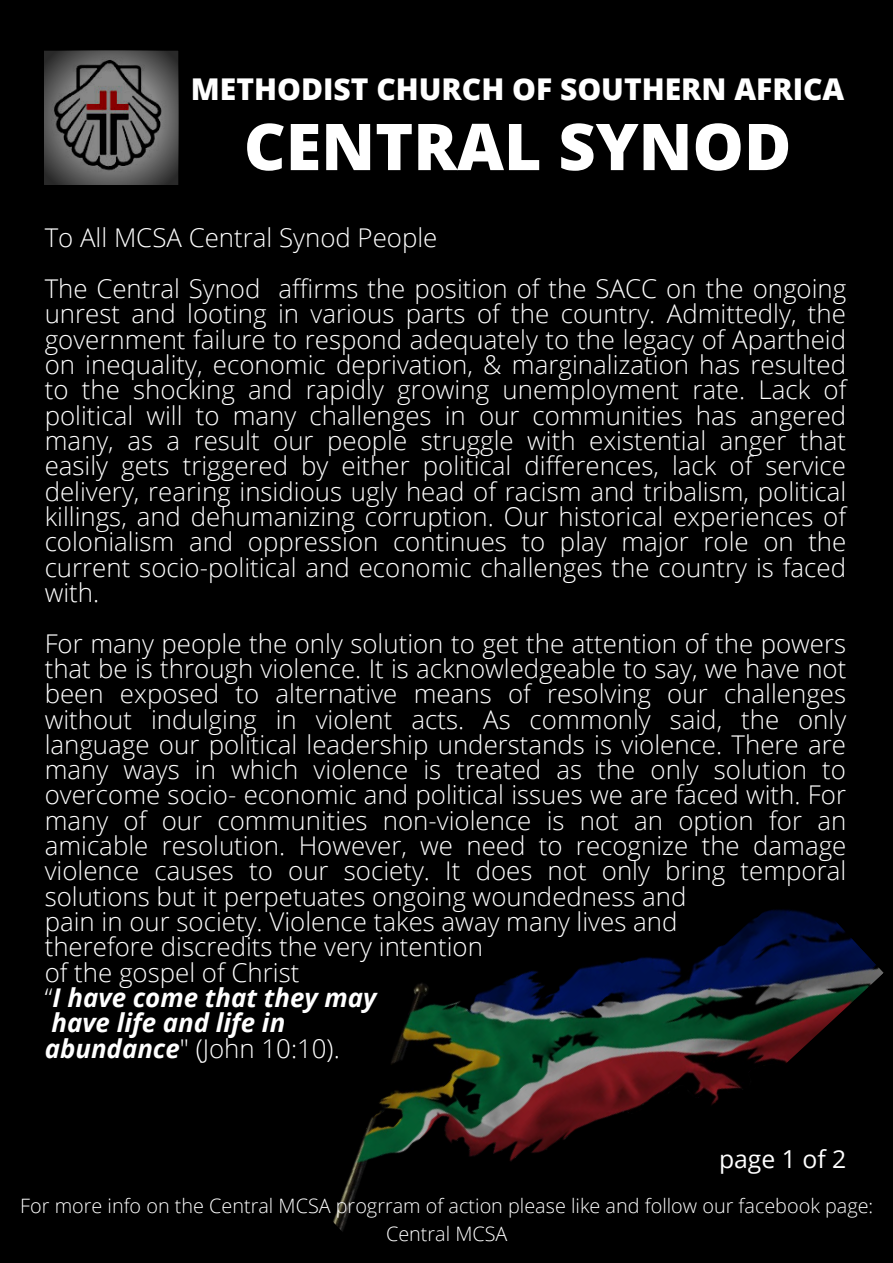
<style>
.page{position:relative;width:893px;height:1263px;background:#000}
.page>*{position:absolute;margin:0;border:0;box-sizing:border-box;transform-origin:0 0}
.t1{font:800 64.57px "Open Sans";color:#fff}
.t2{font:800 30px "Open Sans";color:#fff}
.t3{font:300 25.88px/25.3px "Open Sans";color:#fff;text-align:justify}
.t4{font:italic 700 25.88px "Open Sans";color:#fff}
.t5{font:24.75px "Open Sans";color:#fff}
.t6{font:300 19.8px/27.7px "Open Sans";color:#fff;text-align:center}
.s1{font-weight:300;font-style:normal}
.s2{font-weight:700;font-style:italic}
</style>
<div class="page">
<img style="left:244px;top:736px;width:639px;height:527px">
<svg style="left:44px;top:51px;width:134px;height:134px;background:#595656"></svg>
<p class="t2" style="left:191px;top:68px;width:655px">METHODIST CHURCH OF SOUTHERN AFRICA</p>
<p class="t1" style="left:244px;top:101px;width:549px">CENTRAL SYNOD</p>
<p class="t3" style="left:45px;top:225px;width:394px">To All MCSA Central Synod People</p>
<p class="t3" style="left:45px;top:275px;width:803px">The Central Synod affirms the position of the SACC on the ongoing unrest and looting in various parts of the country. Admittedly, the government failure to respond adequately to the legacy of Apartheid on inequality, economic deprivation, &amp; marginalization has resulted to the shocking and rapidly growing unemployment rate. Lack of political will to many challenges in our communities has angered many, as a result our people struggle with existential anger that easily gets triggered by either political differences, lack of service delivery, rearing insidious ugly head of racism and tribalism, political killings, and dehumanizing corruption. Our historical experiences of colonialism and oppression continues to play major role on the current socio-political and economic challenges the country is faced with.</p>
<p class="t3" style="left:45px;top:630px;width:803px">For many people the only solution to get the attention of the powers that be is through violence. It is acknowledgeable to say, we have not been exposed to alternative means of resolving our challenges without indulging in violent acts. As commonly said, the only language our political leadership understands is violence. There are many ways in which violence is treated as the only solution to overcome socio- economic and political issues we are faced with. For many of our communities non-violence is not an option for an amicable resolution. However, we need to recognize the damage violence causes to our society. It does not only bring temporal solutions but it perpetuates ongoing woundedness and</p>
<p class="t3" style="left:45px;top:908px;width:634px">pain in our society. Violence takes away many lives and</p>
<p class="t3" style="left:45px;top:934px;width:440px">therefore discredits the very intention</p>
<p class="t3" style="left:45px;top:959px;width:256px">of the gospel of Christ</p>
<p class="t4" style="left:45px;top:979px;width:333px"><span class="s1">“</span>I have come that they may</p>
<p class="t4" style="left:51px;top:1005px;width:235px">have life and life in</p>
<p class="t3" style="left:45px;top:1035px;width:297px"><span class="s2">abundance</span>" (John 10:10).</p>
<p class="t5" style="left:719px;top:1142px;width:129px">page 1 of 2</p>
<p class="t6" style="left:20px;top:1191px;width:854px">For more info on the Central MCSA progrram of action please like and follow our facebook page:<br>Central MCSA</p>
</div>
